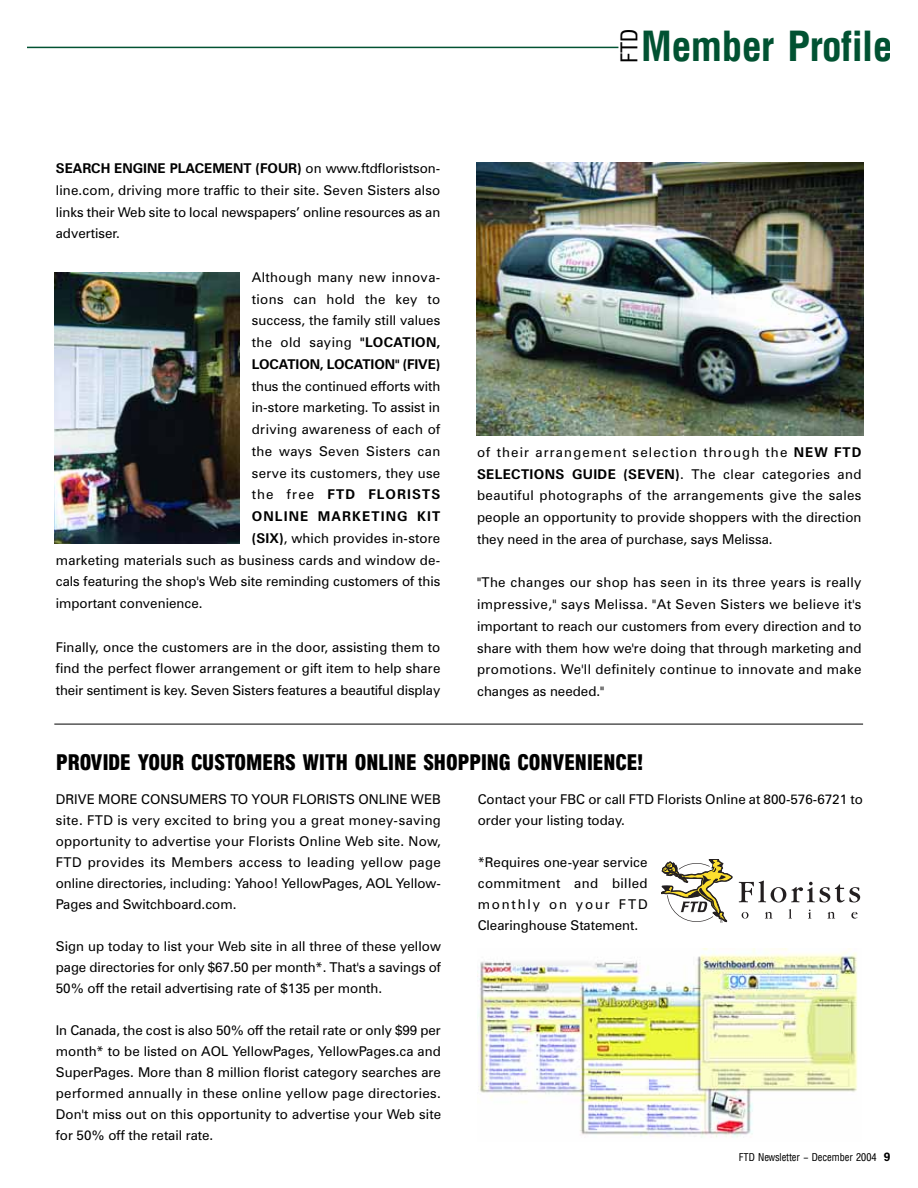
<style>
.page{position:relative;width:918px;height:1188px;background:#fff}
.page>*{position:absolute;margin:0;border:0;box-sizing:border-box;transform-origin:0 0}
.t1{font:700 condensed 40.5px "AT Triumvirate";color:#015232}
.t2{font:condensed 22.5px "AT Triumvirate";color:#000}
.t3{font:900 condensed 21px "AT Triumvirate";color:#000}
.t4{font:13.5px/21.8px "Zurich BT";color:#000;text-align:justify}
.t5{font:13.5px "Zurich BT";letter-spacing:.025em;color:#000}
.t6{font:700 13.5px "Zurich BT";letter-spacing:.085em;color:#000}
.t7{font:13.5px "Zurich BT";letter-spacing:.02em;color:#000}
.t8{font:condensed 10.5px "AT Triumvirate";color:#000}
.s1{font-weight:700}
.s2{font-weight:400}
.s3{font-family:"Zurich BT";font-weight:700;font-stretch:normal;font-size:12px}
</style>
<div class="page">
<img style="left:477px;top:949px;width:381px;height:189px">
<svg style="left:661px;top:859px;width:199px;height:64px"></svg>
<hr style="left:27px;top:47px;width:591px;height:1px;background:#015232">
<hr style="left:54px;top:724px;width:809px;height:1px;background:#000">
<img style="left:477px;top:162px;width:387px;height:273px">
<img style="left:54px;top:273px;width:186px;height:271px">
<h2 class="t2" style="left:620px;top:63px;width:36px;rotate:-90deg">FTD</h2>
<h1 class="t1" style="left:641px;top:30px;width:253px">Member Profile</h1>
<p class="t4" style="left:56px;top:159px;width:386px"><span class="s1">SEARCH ENGINE PLACEMENT (FOUR)</span> on www.ftdfloristson&shy;line.com, driving more traffic to their site. Seven Sisters also links their Web site to local newspapers’ online resources as an advertiser.</p>
<p class="t4" style="left:252px;top:268px;width:190px">Although many new innova&shy;tions can hold the key to success, the family still values the old saying <span class="s1">"LOCATION, LOCATION, LOCATION" (FIVE)</span></p>
<p class="t4" style="left:252px;top:376px;width:190px">thus the continued efforts with</p>
<p class="t4" style="left:252px;top:398px;width:190px">in-store marketing. To assist in</p>
<p class="t5" style="left:252px;top:424px;width:190px">driving awareness of each of</p>
<p class="t5" style="left:252px;top:446px;width:190px">the ways Seven Sisters can</p>
<p class="t7" style="left:252px;top:468px;width:190px">serve its customers, they use</p>
<p class="t6" style="left:252px;top:490px;width:190px"><span class="s2">the free</span> FTD FLORISTS</p>
<p class="t6" style="left:252px;top:511px;width:190px">ONLINE MARKETING KIT</p>
<p class="t4" style="left:252px;top:529px;width:190px"><span class="s1">(SIX)</span>, which provides in-store</p>
<p class="t4" style="left:56px;top:550px;width:386px">marketing materials such as business cards and window de-</p>
<p class="t4" style="left:56px;top:572px;width:386px">cals featuring the shop's Web site reminding customers of this</p>
<p class="t4" style="left:56px;top:594px;width:148px">important convenience.</p>
<p class="t4" style="left:56px;top:637px;width:386px">Finally, once the customers are in the door, assisting them to find the perfect flower arrangement or gift item to help share their sentiment is key. Seven Sisters features a beautiful display</p>
<p class="t4" style="left:477px;top:442px;width:386px">of their arrangement selection through the <span class="s1">NEW FTD SELECTIONS GUIDE (SEVEN)</span>. The clear categories and beautiful photographs of the arrangements give the sales people an opportunity to provide shoppers with the direction they need in the area of purchase, says Melissa.</p>
<p class="t4" style="left:477px;top:573px;width:386px">"The changes our shop has seen in its three years is really impressive," says Melissa. "At Seven Sisters we believe it's important to reach our customers from every direction and to share with them how we're doing that through marketing and promotions. We'll definitely continue to innovate and make changes as needed."</p>
<h3 class="t3" style="left:56px;top:755px;width:589px">PROVIDE YOUR CUSTOMERS WITH ONLINE SHOPPING CONVENIENCE!</h3>
<p class="t4" style="left:56px;top:790px;width:387px;line-height:21px">DRIVE MORE CONSUMERS TO YOUR FLORISTS ONLINE WEB site. FTD is very excited to bring you a great money-saving opportunity to advertise your Florists Online Web site. Now, FTD provides its Members access to leading yellow page online directories, including: Yahoo! YellowPages, AOL Yellow-Pages and Switchboard.com.</p>
<p class="t4" style="left:56px;top:937px;width:387px;line-height:21px">Sign up today to list your Web site in all three of these yellow page directories for only $67.50 per month*. That's a savings of 50% off the retail advertising rate of $135 per month.</p>
<p class="t4" style="left:56px;top:1021px;width:387px;line-height:21px">In Canada, the cost is also 50% off the retail rate or only $99 per month* to be listed on AOL YellowPages, YellowPages.ca and SuperPages. More than 8 million florist category searches are performed annually in these online yellow page directories.<br>Don't miss out on this opportunity to advertise your Web site for 50% off the retail rate.</p>
<p class="t4" style="left:478px;top:790px;width:387px;line-height:21px">Contact your FBC or call FTD Florists Online at 800-576-6721 to order your listing today.</p>
<p class="t4" style="left:478px;top:853px;width:172px;line-height:21px">*Requires one-year service commitment and billed monthly on your FTD Clearinghouse Statement.</p>
<p class="t8" style="left:739px;top:1153px;width:153px">FTD Newsletter – December 2004 <span class="s3">9</span></p>
</div>
